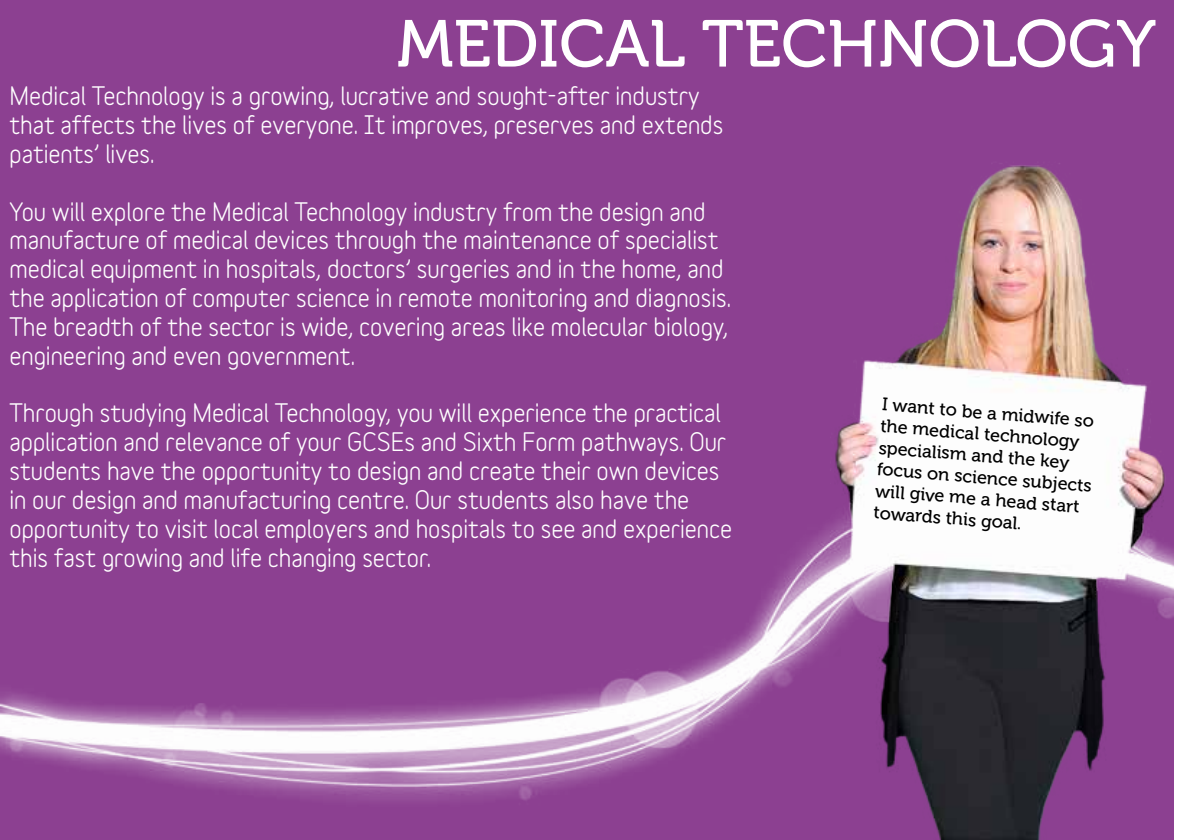
<style>
.page{position:relative;width:1191px;height:840px;background:#fff}
.page>*{position:absolute;margin:0;border:0;box-sizing:border-box;transform-origin:0 0}
.t1{font:66px "Museo 500";color:#fff}
.t2{font:700 24px/28.8px "Variable";color:#fff}
.t3{font:18px/21.6px "Museo 500";color:#000}
</style>
<div class="page">
<img style="left:0;top:0;width:1174px;height:839px">
<h1 class="t1" style="left:397px;top:8px;width:760px">MEDICAL TECHNOLOGY</h1>
<p class="t2" style="left:9px;top:81px;width:715px">Medical Technology is a growing, lucrative and sought-after industry that affects the lives of everyone. It improves, preserves and extends patients’ lives.</p>
<p class="t2" style="left:9px;top:197px;width:723px">You will explore the Medical Technology industry from the design and manufacture of medical devices through the maintenance of specialist medical equipment in hospitals, doctors’ surgeries and in the home, and the application of computer science in remote monitoring and diagnosis.<br>The breadth of the sector is wide, covering areas like molecular biology, engineering and even government.</p>
<p class="t2" style="left:9px;top:398px;width:724px">Through studying Medical Technology, you will experience the practical application and relevance of your GCSEs and Sixth Form pathways. Our students have the opportunity to design and create their own devices in our design and manufacturing centre. Our students also have the opportunity to visit local employers and hospitals to see and experience this fast growing and life changing sector.</p>
<p class="t3" style="left:882px;top:394px;width:217px;rotate:4deg">I want to be a midwife so the medical technology specialism and the key focus on science subjects will give me a head start towards this goal.</p>
</div>
